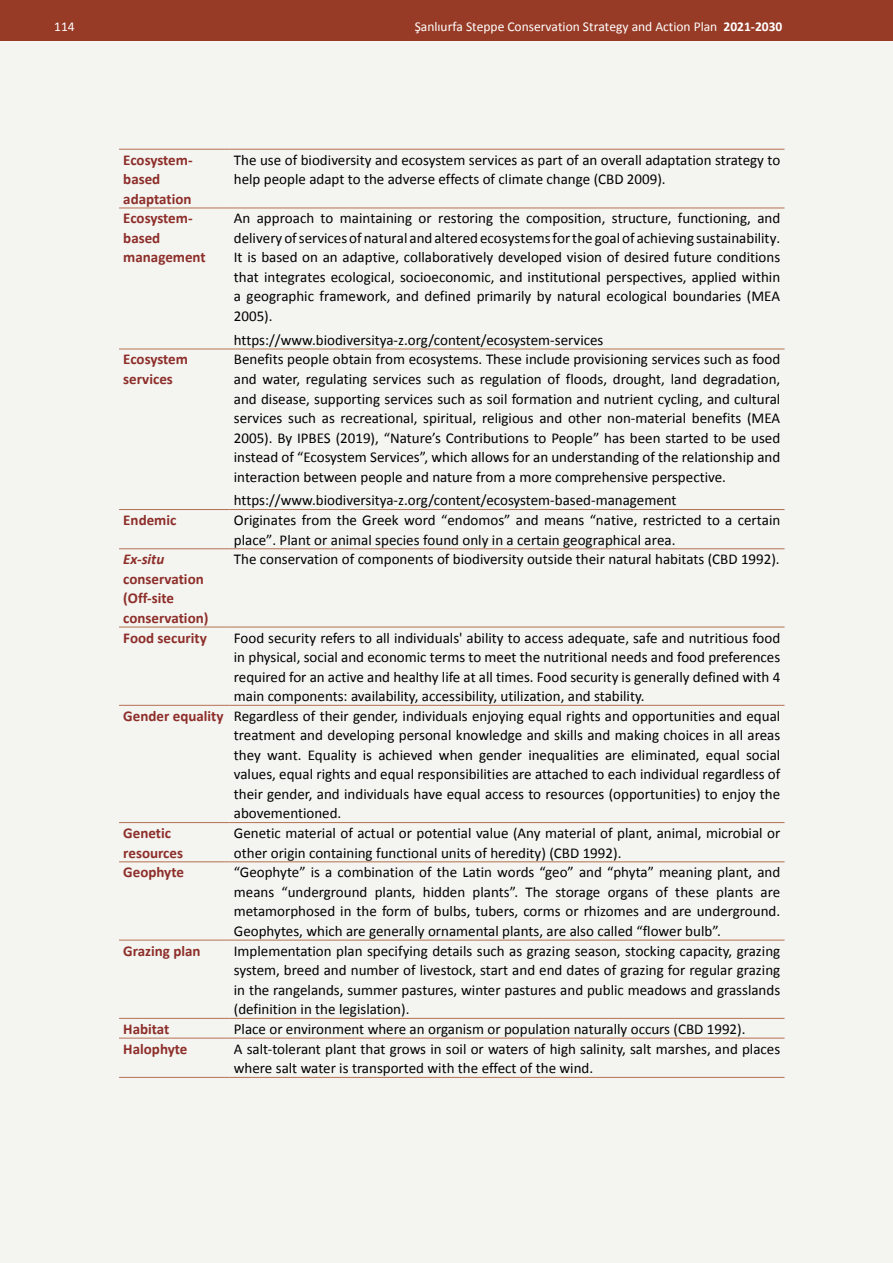
<style>
.page{position:relative;width:893px;height:1263px;background:#fff}
.page>*{position:absolute;margin:0;border:0;box-sizing:border-box;transform-origin:0 0}
.t1{font:15px/19.5px "Calibri";color:#000}
.t2{font:700 15px/19.5px "Calibri";color:#8d2e2a}
.t3{font:italic 700 15px "Calibri";color:#8d2e2a}
.t4{font:13.5px "Calibri";color:#fff}
.s1{font-weight:700}
.s2{font-weight:700;color:#8d2e2a}
</style>
<div class="page">
<div style="left:0;top:0;width:893px;height:44px;background:#973b26"></div>
<div style="left:0;top:42px;width:893px;height:1221px;background:#f4f4f0"></div>
<hr style="left:119px;top:149px;width:111px;height:1px;background:#b67053">
<hr style="left:230px;top:149px;width:554px;height:1px;background:#b67053">
<hr style="left:119px;top:208px;width:111px;height:1px;background:#b67053">
<hr style="left:230px;top:208px;width:554px;height:1px;background:#b67053">
<hr style="left:119px;top:349px;width:111px;height:1px;background:#b67053">
<hr style="left:230px;top:349px;width:554px;height:1px;background:#b67053">
<hr style="left:119px;top:509px;width:111px;height:1px;background:#b67053">
<hr style="left:230px;top:509px;width:554px;height:1px;background:#b67053">
<hr style="left:119px;top:548px;width:111px;height:1px;background:#b67053">
<hr style="left:230px;top:548px;width:554px;height:1px;background:#b67053">
<hr style="left:119px;top:627px;width:111px;height:1px;background:#b67053">
<hr style="left:230px;top:627px;width:554px;height:1px;background:#b67053">
<hr style="left:119px;top:705px;width:111px;height:1px;background:#b67053">
<hr style="left:230px;top:705px;width:554px;height:1px;background:#b67053">
<hr style="left:119px;top:822px;width:111px;height:1px;background:#b67053">
<hr style="left:230px;top:822px;width:554px;height:1px;background:#b67053">
<hr style="left:119px;top:861px;width:111px;height:1px;background:#b67053">
<hr style="left:230px;top:861px;width:554px;height:1px;background:#b67053">
<hr style="left:119px;top:940px;width:111px;height:1px;background:#b67053">
<hr style="left:230px;top:940px;width:554px;height:1px;background:#b67053">
<hr style="left:119px;top:1018px;width:111px;height:1px;background:#b67053">
<hr style="left:230px;top:1018px;width:554px;height:1px;background:#b67053">
<hr style="left:119px;top:1038px;width:111px;height:1px;background:#b67053">
<hr style="left:230px;top:1038px;width:554px;height:1px;background:#b67053">
<hr style="left:119px;top:1077px;width:111px;height:1px;background:#b67053">
<hr style="left:230px;top:1077px;width:554px;height:1px;background:#b67053">
<p class="t4" style="left:54px;top:18px;width:22px">114</p>
<p class="t4" style="left:415px;top:18px;width:369px">Şanlıurfa Steppe Conservation Strategy and Action Plan <span class="s1">2021-2030</span></p>
<p class="t2" style="left:123px;top:150px;width:71px">Ecosystem&shy;based adaptation</p>
<p class="t1" style="left:234px;top:150px;width:548px">The use of biodiversity and ecosystem services as part of an overall adaptation strategy to help people adapt to the adverse effects of climate change (CBD 2009).</p>
<p class="t2" style="left:123px;top:209px;width:84px">Ecosystem&shy;based management</p>
<p class="t1" style="left:234px;top:209px;width:548px;text-align:justify">An approach to maintaining or restoring the composition, structure, functioning, and delivery of services of natural and altered ecosystems for the goal of achieving sustainability.<br>It is based on an adaptive, collaboratively developed vision of desired future conditions that integrates ecological, socioeconomic, and institutional perspectives, applied within a geographic framework, and defined primarily by natural ecological boundaries (MEA 2005).</p>
<p class="t1" style="left:234px;top:330px;width:371px">https://www.biodiversitya-z.org/content/ecosystem-services</p>
<p class="t2" style="left:123px;top:350px;width:66px">Ecosystem services</p>
<p class="t1" style="left:234px;top:350px;width:548px;text-align:justify">Benefits people obtain from ecosystems. These include provisioning services such as food and water, regulating services such as regulation of floods, drought, land degradation, and disease, supporting services such as soil formation and nutrient cycling, and cultural services such as recreational, spiritual, religious and other non-material benefits (MEA 2005). By IPBES (2019), “Nature’s Contributions to People” has been started to be used instead of “Ecosystem Services”, which allows for an understanding of the relationship and interaction between people and nature from a more comprehensive perspective.</p>
<p class="t1" style="left:234px;top:491px;width:444px">https://www.biodiversitya-z.org/content/ecosystem-based-management</p>
<p class="t2" style="left:123px;top:510px;width:55px">Endemic</p>
<p class="t1" style="left:234px;top:510px;width:548px">Originates from the Greek word “endomos” and means “native, restricted to a certain place”. Plant or animal species found only in a certain geographical area.</p>
<p class="t3" style="left:123px;top:550px;width:43px">Ex-situ</p>
<p class="t2" style="left:123px;top:569px;width:87px">conservation (Off-site conservation)</p>
<p class="t1" style="left:234px;top:550px;width:547px">The conservation of components of biodiversity outside their natural habitats (CBD 1992).</p>
<p class="t2" style="left:123px;top:628px;width:85px">Food security</p>
<p class="t1" style="left:234px;top:628px;width:548px">Food security refers to all individuals' ability to access adequate, safe and nutritious food</p>
<p class="t1" style="left:234px;top:647px;width:548px">in physical, social and economic terms to meet the nutritional needs and food preferences</p>
<p class="t1" style="left:234px;top:667px;width:548px">required for an active and healthy life at all times. Food security is generally defined with 4</p>
<p class="t1" style="left:234px;top:686px;width:412px">main components: availability, accessibility, utilization, and stability.</p>
<p class="t1" style="left:123px;top:706px;width:658px"><span class="s2">Gender equality</span> Regardless of their gender, individuals enjoying equal rights and opportunities and equal</p>
<p class="t1" style="left:234px;top:726px;width:548px">treatment and developing personal knowledge and skills and making choices in all areas</p>
<p class="t1" style="left:234px;top:745px;width:548px">they want. Equality is achieved when gender inequalities are eliminated, equal social</p>
<p class="t1" style="left:234px;top:765px;width:548px">values, equal rights and equal responsibilities are attached to each individual regardless of</p>
<p class="t1" style="left:234px;top:784px;width:548px">their gender, and individuals have equal access to resources (opportunities) to enjoy the</p>
<p class="t1" style="left:234px;top:804px;width:109px">abovementioned.</p>
<p class="t2" style="left:123px;top:823px;width:61px">Genetic resources</p>
<p class="t1" style="left:234px;top:823px;width:548px">Genetic material of actual or potential value (Any material of plant, animal, microbial or other origin containing functional units of heredity) (CBD 1992).</p>
<p class="t2" style="left:123px;top:862px;width:62px">Geophyte</p>
<p class="t1" style="left:234px;top:863px;width:548px;text-align:justify">“Geophyte” is a combination of the Latin words “geo” and “phyta” meaning plant, and means “underground plants, hidden plants”. The storage organs of these plants are metamorphosed in the form of bulbs, tubers, corms or rhizomes and are underground.<br>Geophytes, which are generally ornamental plants, are also called “flower bulb”.</p>
<p class="t2" style="left:123px;top:941px;width:79px">Grazing plan</p>
<p class="t1" style="left:234px;top:941px;width:548px;text-align:justify">Implementation plan specifying details such as grazing season, stocking capacity, grazing system, breed and number of livestock, start and end dates of grazing for regular grazing in the rangelands, summer pastures, winter pastures and public meadows and grasslands (definition in the legislation).</p>
<p class="t2" style="left:123px;top:1019px;width:48px">Habitat</p>
<p class="t1" style="left:234px;top:1019px;width:513px">Place or environment where an organism or population naturally occurs (CBD 1992).</p>
<p class="t2" style="left:123px;top:1039px;width:66px">Halophyte</p>
<p class="t1" style="left:234px;top:1039px;width:548px">A salt-tolerant plant that grows in soil or waters of high salinity, salt marshes, and places where salt water is transported with the effect of the wind.</p>
</div>
